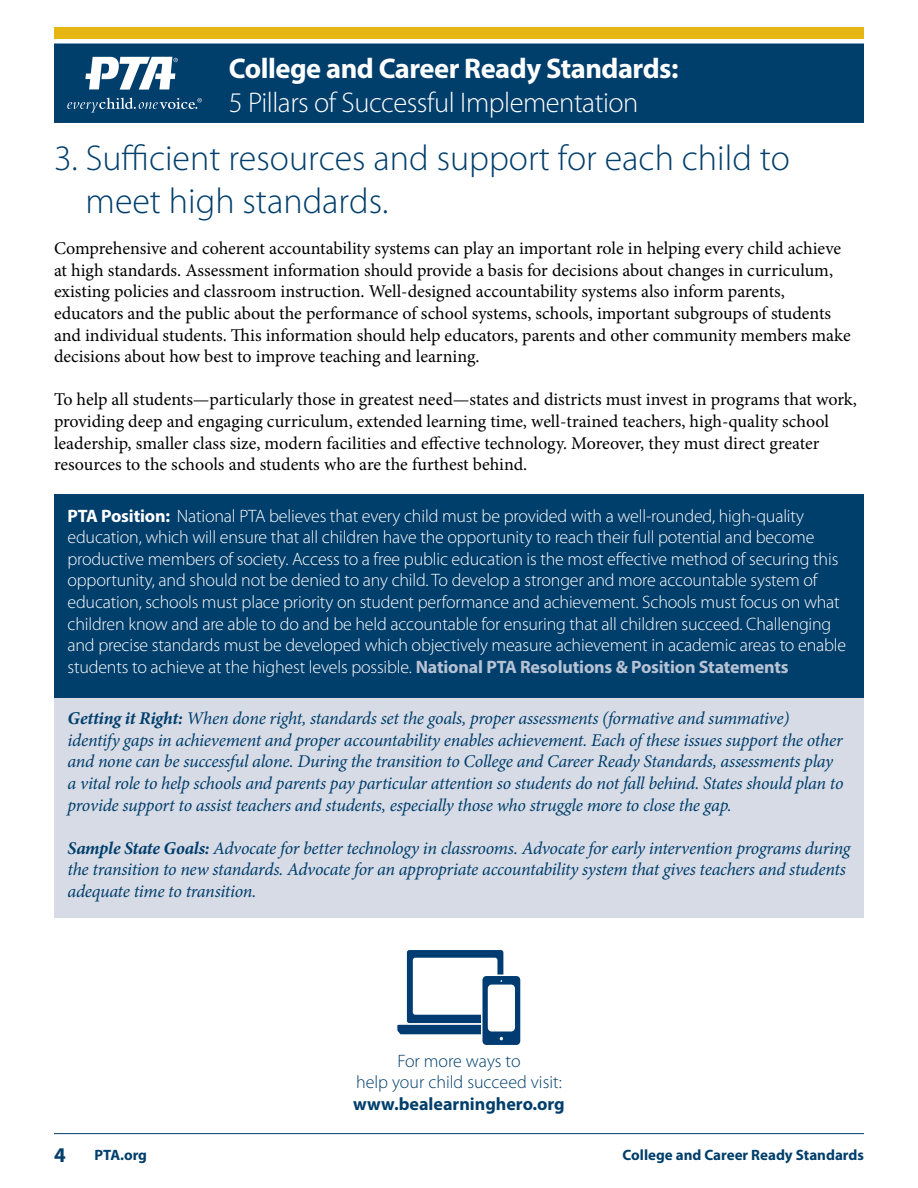
<style>
.page{position:relative;width:918px;height:1188px;background:#fff}
.page>*{position:absolute;margin:0;border:0;box-sizing:border-box;transform-origin:0 0}
.t1{font:300 36px/43.2px "Myriad Pro";color:#003e6b}
.t2{font:300 28.5px "Myriad Pro";letter-spacing:-.015em;color:#fff}
.t3{font:700 28.5px "Myriad Pro";letter-spacing:-.015em;color:#fff}
.t4{font:700 21px "Myriad Pro";color:#003e6b}
.t5{font:18px/21.6px "Minion Pro";color:#000}
.t6{font:300 18px/21.6px "Myriad Pro";letter-spacing:-.01em;color:#fff}
.t7{font:italic 18px/21.6px "Minion Pro";letter-spacing:-.02em;color:#003e6b}
.t8{font:300 18px/21.6px "Myriad Pro";color:#003e6b;text-align:center}
.t9{font:700 18px "Myriad Pro";color:#003e6b}
.t10{font:700 15px "Myriad Pro";color:#003e6b}
.s1{font-weight:700}
.s2{font-weight:700;color:#b7c2d4}
</style>
<div class="page">
<div style="left:54px;top:27px;width:810px;height:13px;background:#e6b712"></div>
<svg style="left:54px;top:39px;width:810px;height:84px;background:#0f4973"></svg>
<svg style="left:67px;top:98px;width:135px;height:15px;background:#285c82"></svg>
<svg style="left:85px;top:57px;width:93px;height:33px"></svg>
<hr style="left:54px;top:1133px;width:810px;height:1px;background:#003e6b">
<div style="left:54px;top:698px;width:810px;height:220px;background:#d6dbe6"></div>
<div style="left:54px;top:495px;width:810px;height:203px;background:#003e6b"></div>
<svg style="left:396px;top:950px;width:125px;height:95px"></svg>
<div style="left:488px;top:985px;width:27px;height:46px;background:#fff;border-radius:4px"></div>
<h2 class="t3" style="left:229px;top:49px;width:451px">College and Career Ready Standards:</h2>
<h2 class="t2" style="left:229px;top:85px;width:411px">5 Pillars of Successful Implementation</h2>
<h1 class="t1" style="left:86px;top:136px;width:706px;text-indent:-32px">3. Sufficient resources and support for each child to meet high standards.</h1>
<p class="t5" style="left:54px;top:238px;width:798px">Comprehensive and coherent accountability systems can play an important role in helping every child achieve at high standards. Assessment information should provide a basis for decisions about changes in curriculum, existing policies and classroom instruction. Well-designed accountability systems also inform parents, educators and the public about the performance of school systems, schools, important subgroups of students and individual students. This information should help educators, parents and other community members make decisions about how best to improve teaching and learning.</p>
<p class="t5" style="left:54px;top:389px;width:805px">To help all students—particularly those in greatest need—states and districts must invest in programs that work, providing deep and engaging curriculum, extended learning time, well-trained teachers, high-quality school leadership, smaller class size, modern facilities and effective technology. Moreover, they must direct greater resources to the schools and students who are the furthest behind.</p>
<p class="t6" style="left:68px;top:505px;width:780px"><span class="s1">PTA Position:</span> National PTA believes that every child must be provided with a well-rounded, high-quality education, which will ensure that all children have the opportunity to reach their full potential and become productive members of society. Access to a free public education is the most effective method of securing this opportunity, and should not be denied to any child. To develop a stronger and more accountable system of education, schools must place priority on student performance and achievement. Schools must focus on what children know and are able to do and be held accountable for ensuring that all children succeed. Challenging and precise standards must be developed which objectively measure achievement in academic areas to enable students to achieve at the highest levels possible. <span class="s2">National PTA Resolutions &amp; Position Statements</span></p>
<p class="t7" style="left:68px;top:708px;width:778px"><span class="s1">Getting it Right:</span> When done right, standards set the goals, proper assessments (formative and summative) identify gaps in achievement and proper accountability enables achievement. Each of these issues support the other and none can be successful alone. During the transition to College and Career Ready Standards, assessments play a vital role to help schools and parents pay particular attention so students do not fall behind. States should plan to provide support to assist teachers and students, especially those who struggle more to close the gap.</p>
<p class="t7" style="left:68px;top:837px;width:785px"><span class="s1">Sample State Goals:</span> Advocate for better technology in classrooms. Advocate for early intervention programs during the transition to new standards. Advocate for an appropriate accountability system that gives teachers and students adequate time to transition.</p>
<p class="t8" style="left:356px;top:1050px;width:207px">For more ways to<br>help your child succeed visit:</p>
<p class="t9" style="left:353px;top:1092px;width:213px">www.bealearninghero.org</p>
<p class="t4" style="left:54px;top:1142px;width:13px">4</p>
<p class="t10" style="left:94px;top:1145px;width:54px">PTA.org</p>
<p class="t10" style="left:623px;top:1145px;width:243px">College and Career Ready Standards</p>
</div>
